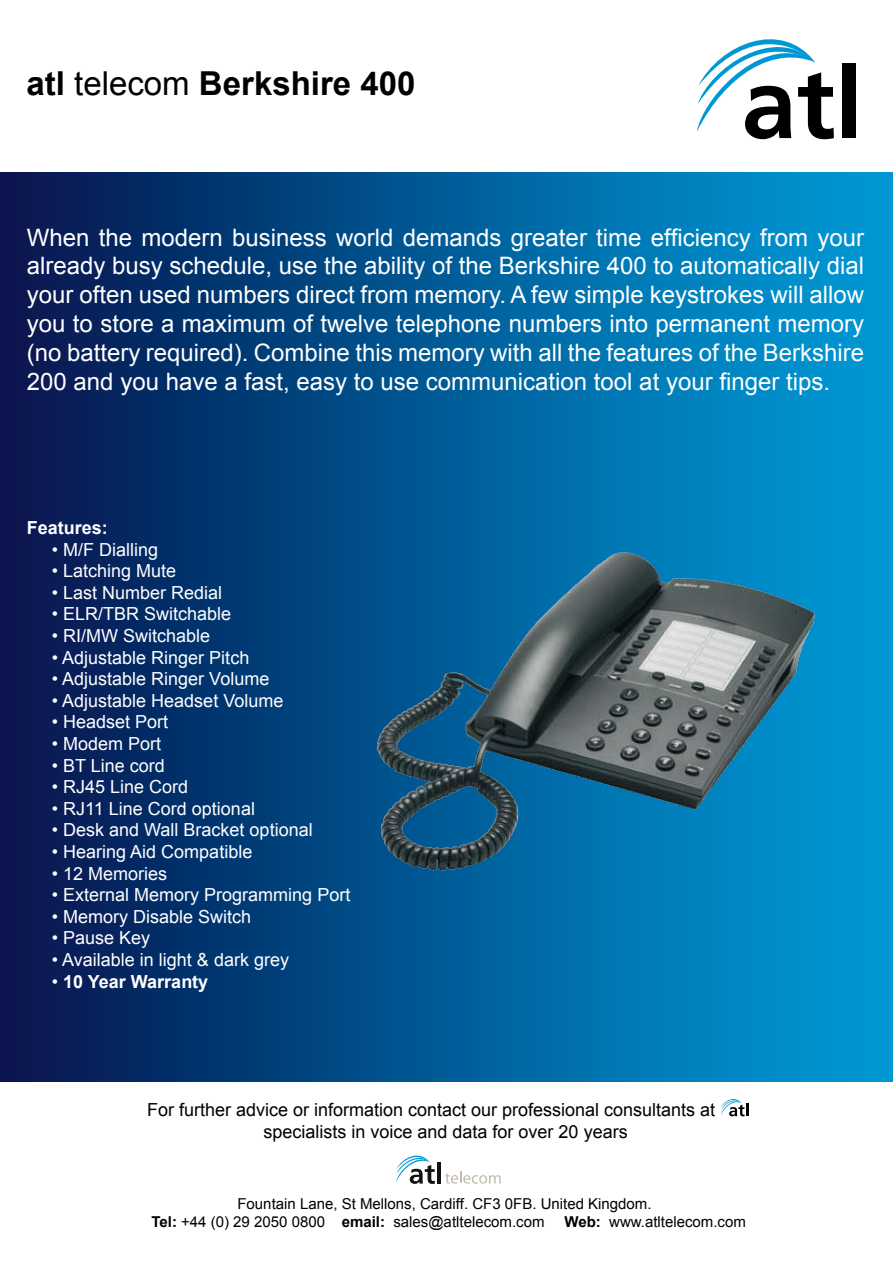
<style>
.page{position:relative;width:893px;height:1263px;background:#fff}
.page>*{position:absolute;margin:0;border:0;box-sizing:border-box;transform-origin:0 0}
.t1{font:700 33px "Arial";color:#000}
.t2{font:24px/28.8px "Arial";color:#fff;text-align:justify}
.t3{font:18px "Arial";color:#fff}
.t4{font:18px/21.6px "Arial";color:#000}
.t5{font:700 18px "Arial";color:#fff}
.t6{font:15px/18px "Arial";color:#000}
.s1{font-weight:400}
.s2{font-weight:700}
</style>
<div class="page">
<svg style="left:721px;top:1099px;width:27px;height:17px"></svg>
<hr style="left:437px;top:1162px;width:4px;height:21px;background:#111211">
<svg style="left:396px;top:1155px;width:39px;height:29px"></svg>
<svg style="left:445px;top:1171px;width:56px;height:12px"></svg>
<div style="left:842px;top:64px;width:14px;height:74px;background:#000"></div>
<svg style="left:697px;top:39px;width:137px;height:100px"></svg>
<div style="left:0;top:172px;width:893px;height:909px;background:linear-gradient(to right,#05154e,#009fdc)"></div>
<img style="left:334px;top:525px;width:500px;height:367px">
<h1 class="t1" style="left:27px;top:61px;width:390px">atl <span class="s1">telecom</span> Berkshire 400</h1>
<p class="t2" style="left:27px;top:223px;width:839px">When the modern business world demands greater time efficiency from your already busy schedule, use the ability of the Berkshire 400 to automatically dial your often used numbers direct from memory. A few simple keystrokes will allow you to store a maximum of twelve telephone numbers into permanent memory (no battery required). Combine this memory with all the features of the Berkshire 200 and you have a fast, easy to use communication tool at your finger tips.</p>
<p class="t5" style="left:27px;top:516px;width:83px">Features:</p>
<p class="t3" style="left:52px;top:537px;width:108px">• M/F Dialling</p>
<p class="t3" style="left:52px;top:559px;width:126px">• Latching Mute</p>
<p class="t3" style="left:52px;top:581px;width:172px">• Last Number Redial</p>
<p class="t3" style="left:52px;top:602px;width:181px">• ELR/TBR Switchable</p>
<p class="t3" style="left:52px;top:624px;width:160px">• RI/MW Switchable</p>
<p class="t3" style="left:52px;top:645px;width:199px">• Adjustable Ringer Pitch</p>
<p class="t3" style="left:52px;top:667px;width:219px">• Adjustable Ringer Volume</p>
<p class="t3" style="left:52px;top:689px;width:233px">• Adjustable Headset Volume</p>
<p class="t3" style="left:52px;top:710px;width:118px">• Headset Port</p>
<p class="t3" style="left:52px;top:732px;width:111px">• Modem Port</p>
<p class="t3" style="left:52px;top:753px;width:115px">• BT Line cord</p>
<p class="t3" style="left:52px;top:775px;width:138px">• RJ45 Line Cord</p>
<p class="t3" style="left:52px;top:797px;width:205px">• RJ11 Line Cord optional</p>
<p class="t3" style="left:52px;top:818px;width:262px">• Desk and Wall Bracket optional</p>
<p class="t3" style="left:52px;top:840px;width:202px">• Hearing Aid Compatible</p>
<p class="t3" style="left:52px;top:861px;width:117px">• 12 Memories</p>
<p class="t3" style="left:52px;top:883px;width:300px">• External Memory Programming Port</p>
<p class="t3" style="left:52px;top:905px;width:201px">• Memory Disable Switch</p>
<p class="t3" style="left:52px;top:926px;width:100px">• Pause Key</p>
<p class="t3" style="left:52px;top:948px;width:239px">• Available in light &amp; dark grey</p>
<p class="t5" style="left:52px;top:969px;width:158px"><span class="s1">•</span> 10 Year Warranty</p>
<p class="t4" style="left:263px;top:1099px;width:453px;text-indent:-116px">For further advice or information contact our professional consultants at specialists in voice and data for over 20 years</p>
<p class="t6" style="left:151px;top:1195px;width:502px;text-indent:86px">Fountain Lane, St Mellons, Cardiff. CF3 0FB. United Kingdom.<br><span class="s2">Tel:</span> +44 (0) 29 2050 0800 <span class="s2">email:</span> sales@atltelecom.com</p>
<p class="t6" style="left:564px;top:1213px;width:183px"><span class="s2">Web:</span> www.atltelecom.com</p>
</div>
